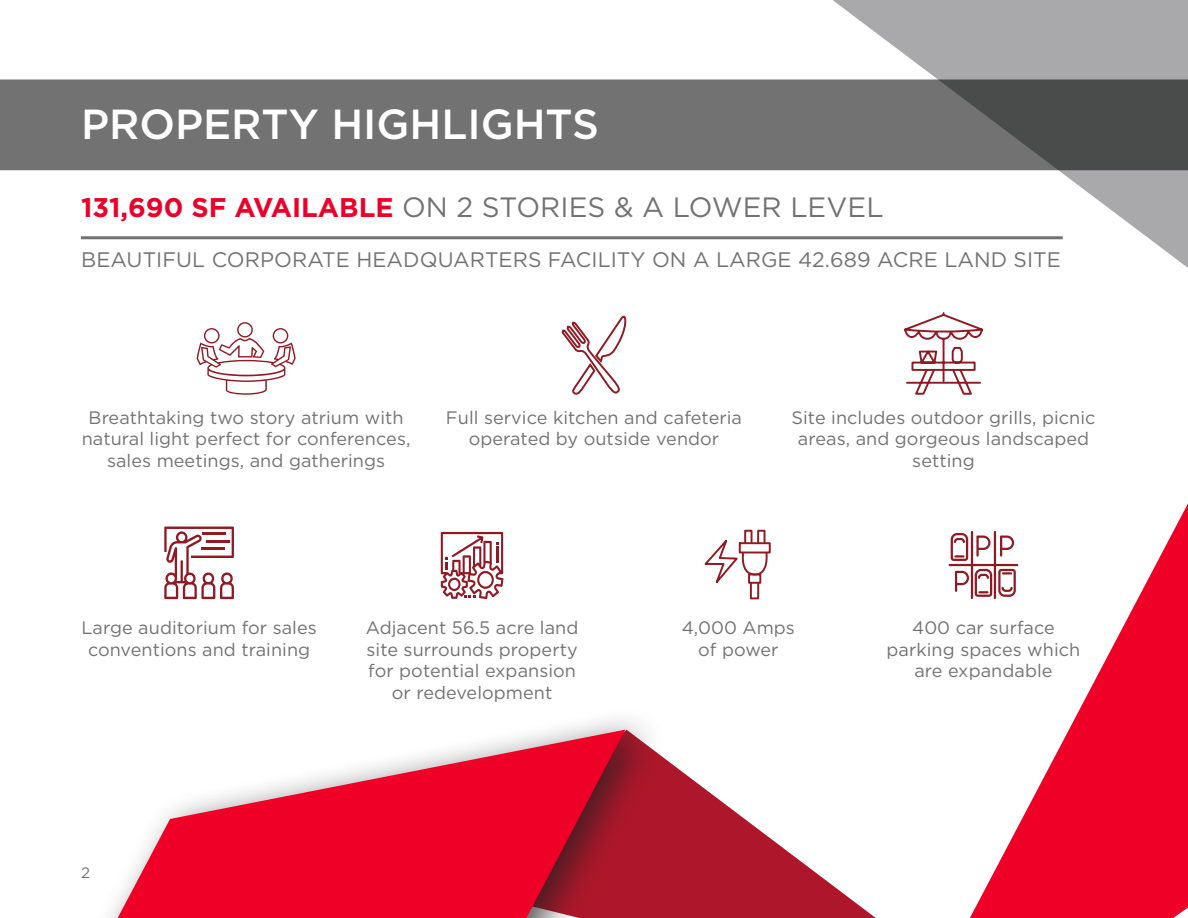
<style>
.page{position:relative;width:1188px;height:918px;background:#fff}
.page>*{position:absolute;margin:0;border:0;box-sizing:border-box;transform-origin:0 0}
.Header-1{font:500 42px "Gotham";color:#fff}
.Header-3_Callout{font:27.9px "Gotham";letter-spacing:.005em;color:#717271}
.Stat_Header{font:21px "Gotham";letter-spacing:.005em;color:#717271}
.Stat_Header-2{font:18px/21.6px "Gotham";letter-spacing:.005em;color:#717271;text-align:center}
.t1{font:15px "Gotham";color:#717271}
.s1{font-weight:700;font-size:27px;color:#ea0029}
</style>
<div class="page">
<div style="left:0;top:80px;width:815px;height:90px;background:#717271"></div>
<svg style="left:970px;top:503px;width:218px;height:415px;fill:#ef0027"></svg>
<svg style="left:666px;top:759px;width:210px;height:159px"></svg>
<div style="left:0;top:707px;width:666px;height:211px;background:#231f20;opacity:.75"></div>
<svg style="left:118px;top:730px;width:507px;height:188px;fill:#ef0027"></svg>
<svg style="left:815px;top:0;width:373px;height:268px"></svg>
<svg style="left:561px;top:315px;width:66px;height:80px"></svg>
<hr style="left:81px;top:236px;width:982px;height:3px;background:#717271">
<svg style="left:949px;top:531px;width:69px;height:68px"></svg>
<div style="left:750px;top:582px;width:9px;height:17px;border:2px solid #911924"></div>
<svg style="left:704px;top:529px;width:67px;height:63px"></svg>
<svg style="left:441px;top:532px;width:63px;height:67px"></svg>
<svg style="left:164px;top:527px;width:70px;height:72px"></svg>
<svg style="left:197px;top:322px;width:99px;height:73px"></svg>
<svg style="left:904px;top:312px;width:79px;height:83px"></svg>
<p class="Header-1" style="left:81px;top:96px;width:519px">PROPERTY HIGHLIGHTS</p>
<p class="Header-3_Callout" style="left:81px;top:189px;width:804px"><span class="s1">131,690 SF AVAILABLE</span> ON 2 STORIES &amp; A LOWER LEVEL</p>
<p class="Stat_Header" style="left:81px;top:246px;width:981px">BEAUTIFUL CORPORATE HEADQUARTERS FACILITY ON A LARGE 42.689 ACRE LAND SITE</p>
<p class="Stat_Header-2" style="left:82px;top:406px;width:330px">Breathtaking two story atrium with natural light perfect for conferences, sales meetings, and gatherings</p>
<p class="Stat_Header-2" style="left:446px;top:406px;width:298px">Full service kitchen and cafeteria operated by outside vendor</p>
<p class="Stat_Header-2" style="left:792px;top:406px;width:306px">Site includes outdoor grills, picnic areas, and gorgeous landscaped setting</p>
<p class="Stat_Header-2" style="left:81px;top:617px;width:237px">Large auditorium for sales conventions and training</p>
<p class="Stat_Header-2" style="left:366px;top:617px;width:214px">Adjacent 56.5 acre land site surrounds property for potential expansion or redevelopment</p>
<p class="t1" style="left:81px;top:863px;width:10px">2</p>
<p class="Stat_Header-2" style="left:682px;top:617px;width:115px">4,000 Amps of power</p>
<p class="Stat_Header-2" style="left:887px;top:617px;width:195px">400 car surface parking spaces which are expandable</p>
</div>
